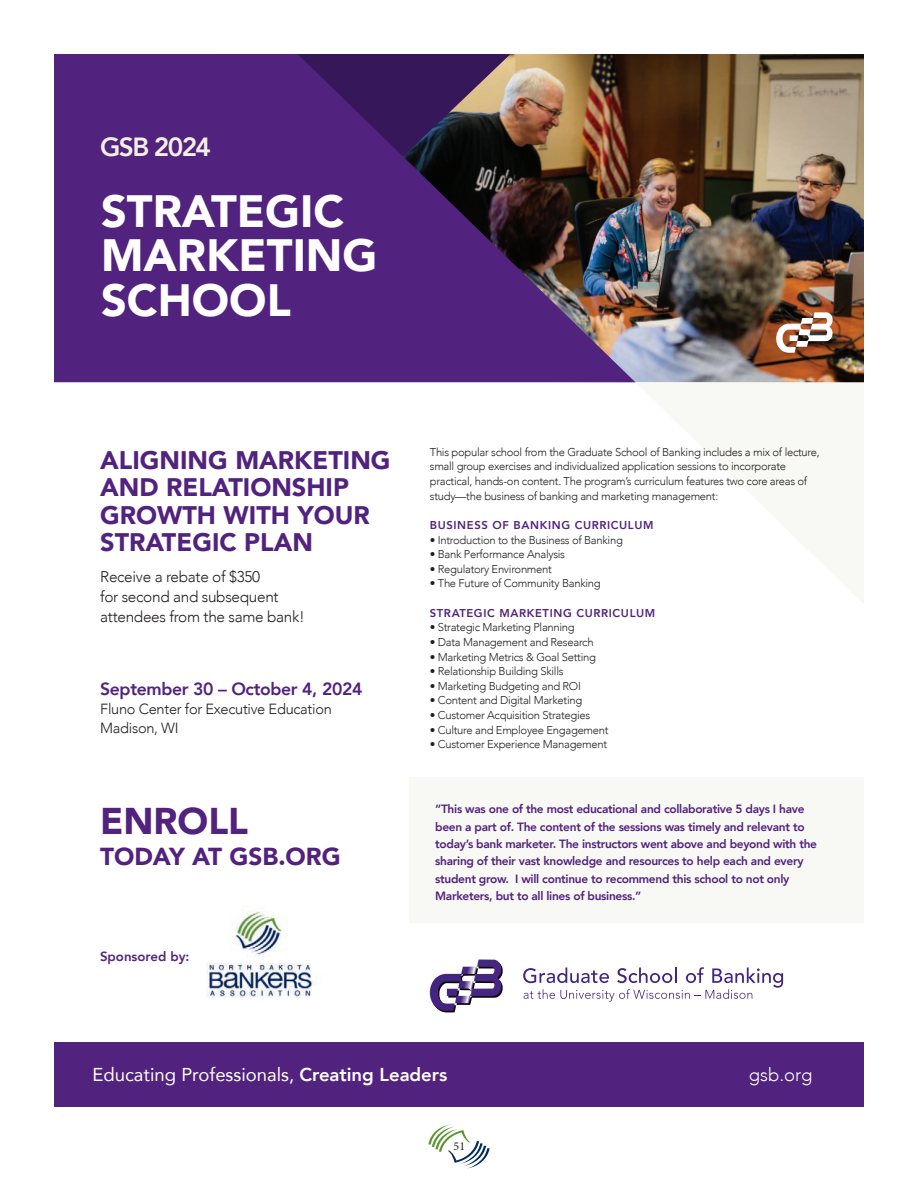
<style>
.page{position:relative;width:918px;height:1188px;background:#fff}
.page>*{position:absolute;margin:0;border:0;box-sizing:border-box;transform-origin:0 0}
.t1{font:900 45.15px/44.7px "Avenir";color:#fff}
.t2{font:900 37.2px "Avenir";color:#52227f}
.t3{font:800 26.25px "Avenir";letter-spacing:-.06em;color:#f3f0e1}
.t4{font:900 25.35px/27.6px "Avenir";color:#52227f}
.t5{font:900 24.6px "Avenir";color:#52227f}
.t6{font:18.6px "Avenir";color:#fff}
.t7{font:300 18.6px "Avenir";color:#fff}
.t8{font:800 17.55px "Avenir";letter-spacing:-.02em;color:#52227f}
.t9{font:300 15.45px/20px "Avenir";letter-spacing:-.02em;color:#231f20}
.t10{font:300 14.7px/18.9px "Avenir";letter-spacing:-.02em;color:#231f20}
.t11{font:800 13.35px "Avenir";color:#52227f}
.t12{font:800 12px/17.2px "Avenir";letter-spacing:-.025em;color:#52227f}
.t13{font:12px "Minion Pro";color:#231f20}
.t14{font:300 11.25px/14.5px "Avenir";letter-spacing:-.025em;color:#231f20}
.t15{font:800 11.25px "Avenir";letter-spacing:.055em;color:#52227f}
.s1{font-weight:800}
</style>
<div class="page">
<svg style="left:428px;top:1124px;width:62px;height:45px"></svg>
<img style="left:297px;top:54px;width:567px;height:329px">
<svg style="left:54px;top:54px;width:581px;height:328px;background:#522a6d"></svg>
<svg style="left:635px;top:382px;width:229px;height:221px;fill:#f8f8f4"></svg>
<svg style="left:775px;top:312px;width:58px;height:41px"></svg>
<div style="left:54px;top:1042px;width:810px;height:65px;background:#52227f"></div>
<svg style="left:429px;top:960px;width:74px;height:53px"></svg>
<svg style="left:523px;top:967px;width:260px;height:35px"></svg>
<div style="left:409px;top:778px;width:455px;height:145px;background:#f8f8f4"></div>
<img style="left:206px;top:911px;width:112px;height:87px">
<p class="t3" style="left:100px;top:127px;width:112px">GSB 2024</p>
<p class="t1" style="left:101px;top:187px;width:278px">STRATEGIC<br>MARKETING<br>SCHOOL</p>
<p class="t4" style="left:100px;top:445px;width:292px">ALIGNING MARKETING<br>AND RELATIONSHIP<br>GROWTH WITH YOUR<br>STRATEGIC PLAN</p>
<p class="t9" style="left:100px;top:567px;width:206px">Receive a rebate of $350<br>for second and subsequent attendees from the same bank!</p>
<p class="t8" style="left:100px;top:675px;width:264px">September 30 – October 4, 2024</p>
<p class="t10" style="left:100px;top:699px;width:233px">Fluno Center for Executive Education<br>Madison, WI</p>
<p class="t2" style="left:100px;top:790px;width:150px">ENROLL</p>
<p class="t5" style="left:100px;top:836px;width:242px">TODAY AT GSB.ORG</p>
<p class="t11" style="left:100px;top:946px;width:91px">Sponsored by:</p>
<p class="t14" style="left:430px;top:445px;width:391px">This popular school from the Graduate School of Banking includes a mix of lecture, small group exercises and individualized application sessions to incorporate practical, hands-on content. The program’s curriculum features two core areas of study—the business of banking and marketing management:</p>
<p class="t15" style="left:430px;top:516px;width:225px">BUSINESS OF BANKING CURRICULUM</p>
<p class="t14" style="left:430px;top:532px;width:195px">• Introduction to the Business of Banking</p>
<p class="t14" style="left:430px;top:547px;width:137px">• Bank Performance Analysis</p>
<p class="t14" style="left:430px;top:562px;width:124px">• Regulatory Environment</p>
<p class="t14" style="left:430px;top:576px;width:172px">• The Future of Community Banking</p>
<p class="t15" style="left:430px;top:604px;width:227px">STRATEGIC MARKETING CURRICULUM</p>
<p class="t14" style="left:430px;top:620px;width:146px">• Strategic Marketing Planning</p>
<p class="t14" style="left:430px;top:635px;width:165px">• Data Management and Research</p>
<p class="t14" style="left:430px;top:649px;width:168px">• Marketing Metrics &amp; Goal Setting</p>
<p class="t14" style="left:430px;top:664px;width:135px">• Relationship Building Skills</p>
<p class="t14" style="left:430px;top:679px;width:153px">• Marketing Budgeting and ROI</p>
<p class="t14" style="left:430px;top:693px;width:154px">• Content and Digital Marketing</p>
<p class="t14" style="left:430px;top:708px;width:162px">• Customer Acquisition Strategies</p>
<p class="t14" style="left:430px;top:723px;width:180px">• Culture and Employee Engagement</p>
<p class="t14" style="left:430px;top:737px;width:179px">• Customer Experience Management</p>
<p class="t12" style="left:435px;top:801px;width:383px">“This was one of the most educational and collaborative 5 days I have been a part of. The content of the sessions was timely and relevant to today’s bank marketer. The instructors went above and beyond with the sharing of their vast knowledge and resources to help each and every student grow. I will continue to recommend this school to not only Marketers, but to all lines of business.”</p>
<p class="t6" style="left:92px;top:1060px;width:356px">Educating Professionals, <span class="s1">Creating Leaders</span></p>
<p class="t7" style="left:749px;top:1064px;width:65px">gsb.org</p>
<p class="t13" style="left:454px;top:1138px;width:13px">51</p>
</div>
